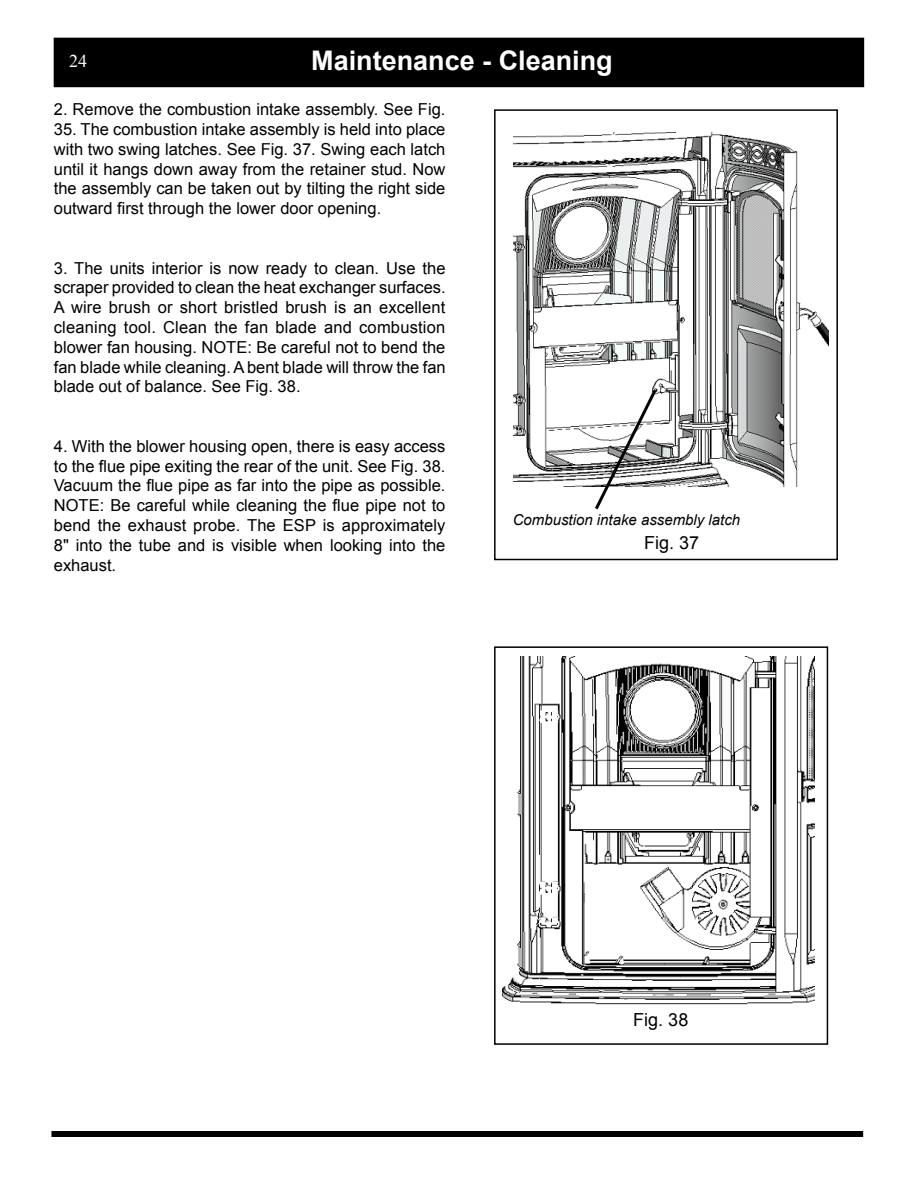
<style>
.page{position:relative;width:918px;height:1188px;background:#fff}
.page>*{position:absolute;margin:0;border:0;box-sizing:border-box;transform-origin:0 0}
.t1{font:700 27px "Arial";color:#fff}
.t2{font:18px "Arial";color:#000}
.t3{font:18px "Times New Roman";color:#fff}
.t4{font:16.5px/19.8px "Arial";color:#000;text-align:justify}
.t5{font:italic 15px "Arial";color:#000}
</style>
<div class="page">
<div style="left:54px;top:38px;width:810px;height:49px;background:#000"></div>
<div style="left:51px;top:1131px;width:812px;height:6px;background:#000"></div>
<img style="left:514px;top:133px;width:315px;height:353px">
<div style="left:494px;top:109px;width:344px;height:451px;border:2px solid #000"></div>
<svg style="left:592px;top:386px;width:67px;height:124px"></svg>
<div style="left:494px;top:646px;width:334px;height:399px;border:2px solid #000"></div>
<img style="left:496px;top:657px;width:319px;height:348px">
<p class="t3" style="left:69px;top:49px;width:19px">24</p>
<h1 class="t1" style="left:311px;top:43px;width:303px">Maintenance - Cleaning</h1>
<p class="t4" style="left:54px;top:100px;width:393px">2. Remove the combustion intake assembly. See Fig.</p>
<p class="t4" style="left:54px;top:120px;width:393px">35. The combustion intake assembly is held into place with two swing latches. See Fig. 37. Swing each latch until it hangs down away from the retainer stud. Now the assembly can be taken out by tilting the right side outward first through the lower door opening.</p>
<p class="t4" style="left:54px;top:258px;width:393px">3. The units interior is now ready to clean. Use the scraper provided to clean the heat exchanger surfaces.<br>A wire brush or short bristled brush is an excellent cleaning tool. Clean the fan blade and combustion blower fan housing. NOTE: Be careful not to bend the fan blade while cleaning. A bent blade will throw the fan blade out of balance. See Fig. 38.</p>
<p class="t4" style="left:54px;top:436px;width:393px">4. With the blower housing open, there is easy access to the flue pipe exiting the rear of the unit. See Fig. 38.<br>Vacuum the flue pipe as far into the pipe as possible.<br>NOTE: Be careful while cleaning the flue pipe not to bend the exhaust probe. The ESP is approximately 8" into the tube and is visible when looking into the exhaust.</p>
<p class="t5" style="left:513px;top:510px;width:229px">Combustion intake assembly latch</p>
<p class="t2" style="left:644px;top:531px;width:57px">Fig. 37</p>
<p class="t2" style="left:633px;top:1008px;width:57px">Fig. 38</p>
</div>
